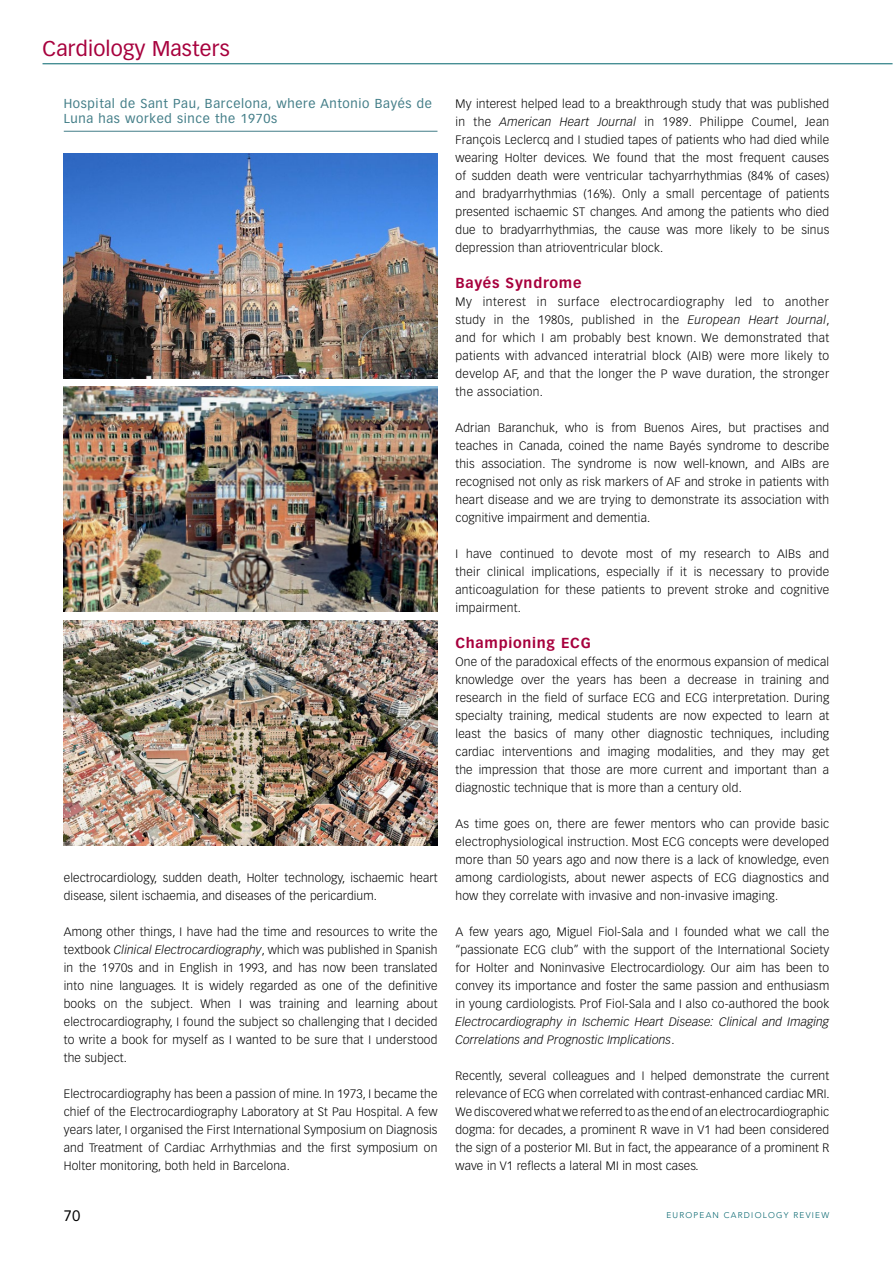
<style>
.page{position:relative;width:893px;height:1263px;background:#fff}
.page>*{position:absolute;margin:0;border:0;box-sizing:border-box;transform-origin:0 0}
.t1{font:21px "Vectora LT Std";letter-spacing:.01em;color:#a7003d}
.t2{font:15px "Avenir LT Std";color:#000}
.t3{font:700 14.25px "Vectora LT Std";letter-spacing:.05em;color:#a7003d}
.t4{font:12.75px/15px "Vectora LT Std";letter-spacing:.05em;color:#427d87}
.t5{font:300 12px/18px "Vectora LT Std";letter-spacing:.015em;color:#000;text-align:justify}
.t6{font:italic 300 12px/18px "Vectora LT Std";letter-spacing:.01em;color:#000}
.t7{font:300 8.25px "Avenir LT Std";letter-spacing:.15em;color:#00636c}
.s1{font-style:italic}
.s2{font-style:normal}
</style>
<div class="page">
<hr style="left:43px;top:64px;width:849px;height:1px;background:#00636c">
<hr style="left:64px;top:131px;width:373px;height:1px;background:#427d87">
<img style="left:64px;top:153px;width:373px;height:225px">
<img style="left:64px;top:386px;width:374px;height:226px">
<img style="left:64px;top:620px;width:373px;height:225px">
<h1 class="t1" style="left:43px;top:36px;width:189px">Cardiology Masters</h1>
<p class="t4" style="left:64px;top:96px;width:369px">Hospital de Sant Pau, Barcelona, where Antonio Bayés de<br>Luna has worked since the 1970s</p>
<p class="t5" style="left:64px;top:869px;width:375px">electrocardiology, sudden death, Holter technology, ischaemic heart disease, silent ischaemia, and diseases of the pericardium.</p>
<p class="t5" style="left:64px;top:923px;width:375px">Among other things, I have had the time and resources to write the textbook <span class="s1">Clinical Electrocardiography</span>, which was published in Spanish in the 1970s and in English in 1993, and has now been translated into nine languages. It is widely regarded as one of the definitive books on the subject. When I was training and learning about electrocardiography, I found the subject so challenging that I decided to write a book for myself as I wanted to be sure that I understood the subject.</p>
<p class="t5" style="left:64px;top:1085px;width:375px">Electrocardiography has been a passion of mine. In 1973, I became the chief of the Electrocardiography Laboratory at St Pau Hospital. A few years later, I organised the First International Symposium on Diagnosis and Treatment of Cardiac Arrhythmias and the first symposium on Holter monitoring, both held in Barcelona.</p>
<p class="t5" style="left:455px;top:95px;width:375px">My interest helped lead to a breakthrough study that was published in the <span class="s1">American Heart Journal</span> in 1989. Philippe Coumel, Jean François Leclercq and I studied tapes of patients who had died while wearing Holter devices. We found that the most frequent causes of sudden death were ventricular tachyarrhythmias (84% of cases) and bradyarrhythmias (16%). Only a small percentage of patients presented ischaemic ST changes. And among the patients who died due to bradyarrhythmias, the cause was more likely to be sinus depression than atrioventricular block.</p>
<p class="t3" style="left:455px;top:274px;width:128px">Bayés Syndrome</p>
<p class="t5" style="left:455px;top:293px;width:376px">My interest in surface electrocardiography led to another study in the 1980s, published in the <span class="s1">European Heart Journal</span>, and for which I am probably best known. We demonstrated that patients with advanced interatrial block (AIB) were more likely to develop AF, and that the longer the P wave duration, the stronger the association.</p>
<p class="t5" style="left:455px;top:419px;width:375px">Adrian Baranchuk, who is from Buenos Aires, but practises and teaches in Canada, coined the name Bayés syndrome to describe this association. The syndrome is now well-known, and AIBs are recognised not only as risk markers of AF and stroke in patients with heart disease and we are trying to demonstrate its association with cognitive impairment and dementia.</p>
<p class="t5" style="left:455px;top:545px;width:375px">I have continued to devote most of my research to AIBs and their clinical implications, especially if it is necessary to provide anticoagulation for these patients to prevent stroke and cognitive impairment.</p>
<p class="t3" style="left:455px;top:634px;width:137px">Championing ECG</p>
<p class="t5" style="left:455px;top:653px;width:375px">One of the paradoxical effects of the enormous expansion of medical knowledge over the years has been a decrease in training and research in the field of surface ECG and ECG interpretation. During specialty training, medical students are now expected to learn at least the basics of many other diagnostic techniques, including cardiac interventions and imaging modalities, and they may get the impression that those are more current and important than a diagnostic technique that is more than a century old.</p>
<p class="t5" style="left:455px;top:815px;width:375px">As time goes on, there are fewer mentors who can provide basic electrophysiological instruction. Most ECG concepts were developed more than 50 years ago and now there is a lack of knowledge, even among cardiologists, about newer aspects of ECG diagnostics and how they correlate with invasive and non-invasive imaging.</p>
<p class="t5" style="left:455px;top:923px;width:375px">A few years ago, Miguel Fiol-Sala and I founded what we call the “passionate ECG club” with the support of the International Society for Holter and Noninvasive Electrocardiology. Our aim has been to convey its importance and foster the same passion and enthusiasm in young cardiologists. Prof Fiol-Sala and I also co-authored the book</p>
<p class="t6" style="left:455px;top:1013px;width:375px">Electrocardiography in Ischemic Heart Disease: Clinical and Imaging<br>Correlations and Prognostic Implications<span class="s2">.</span></p>
<p class="t5" style="left:455px;top:1067px;width:376px">Recently, several colleagues and I helped demonstrate the current relevance of ECG when correlated with contrast-enhanced cardiac MRI.<br>We discovered what we referred to as the end of an electrocardiographic dogma: for decades, a prominent R wave in V1 had been considered the sign of a posterior MI. But in fact, the appearance of a prominent R wave in V1 reflects a lateral MI in most cases.</p>
<p class="t2" style="left:64px;top:1207px;width:18px">70</p>
<p class="t7" style="left:666px;top:1210px;width:164px">EUROPEAN CARDIOLOGY REVIEW</p>
</div>
